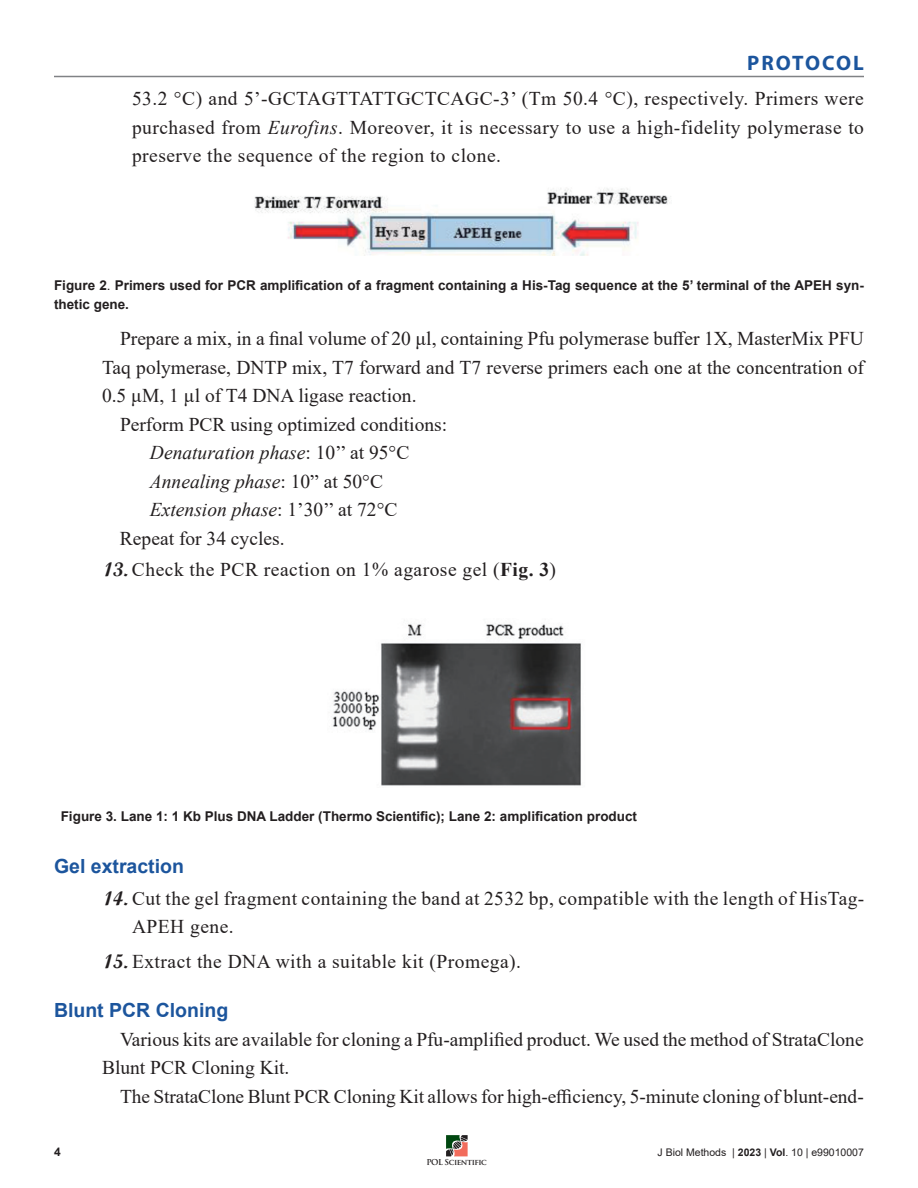
<style>
.page{position:relative;width:918px;height:1188px;background:#fff}
.page>*{position:absolute;margin:0;border:0;box-sizing:border-box;transform-origin:0 0}
.t1{font:700 21px "Myriad Pro";letter-spacing:.09em;color:#1c559d}
.t2{font:19.5px/28.5px "Times New Roman";color:#231f20;text-align:justify}
.t3{font:19.5px/28.5px "Times New Roman";letter-spacing:.025em;color:#231f20}
.t4{font:italic 19.5px "Times New Roman";color:#231f20}
.t5{font:700 19.5px "Arial";color:#1c559d}
.t6{font:700 13.5px/19.5px "Arial";color:#231f20}
.t7{font:700 12px "Arial";color:#231f20}
.t8{font:10.5px "Arial";color:#231f20}
.t9{font:700 7.95px "Trajan Pro";letter-spacing:-.05em;color:#231f20}
.s1{font-style:italic}
.s2{font-weight:400}
.s3{font-style:normal}
.s4{font-family:"Script MT Bold"}
.s5{font-weight:700}
</style>
<div class="page">
<svg style="left:446px;top:1135px;width:22px;height:21px"></svg>
<hr style="left:54px;top:76px;width:810px;height:1px;background:#808285">
<img style="left:254px;top:188px;width:417px;height:67px">
<img style="left:332px;top:623px;width:250px;height:163px">
<p class="t1" style="left:747px;top:49px;width:118px">PROTOCOL</p>
<p class="t2" style="left:132px;top:84px;width:734px">53.2 °C) and 5’-GCTAGTTATTGCTCAGC-3’ (Tm 50.4 °C), respectively. Primers were purchased from <span class="s1">Eurofins</span>. Moreover, it is necessary to use a high-fidelity polymerase to preserve the sequence of the region to clone.</p>
<p class="t6" style="left:54px;top:275px;width:811px">Figure 2<span class="s2">.</span> Primers used for PCR amplification of a fragment containing a His-Tag sequence at the 5’ terminal of the APEH syn&shy;thetic gene.</p>
<p class="t2" style="left:120px;top:324px;width:745px">Prepare a mix, in a final volume of 20 μl, containing Pfu polymerase buffer 1X, MasterMix PFU</p>
<p class="t2" style="left:102px;top:352px;width:764px">Taq polymerase, DNTP mix, T7 forward and T7 reverse primers each one at the concentration of</p>
<p class="t2" style="left:102px;top:381px;width:316px">0.5 μM, 1 μl of T4 DNA ligase reaction.</p>
<p class="t2" style="left:120px;top:409px;width:329px">Perform PCR using optimized conditions:</p>
<p class="t4" style="left:150px;top:439px;width:261px">Denaturation phase<span class="s3">: 10’’ at 95°C</span></p>
<p class="t4" style="left:150px;top:468px;width:235px">Annealing phase<span class="s3">: 10” at 50°C</span></p>
<p class="t4" style="left:150px;top:496px;width:249px">Extension phase<span class="s3">: 1’30’’ at 72°C</span></p>
<p class="t2" style="left:120px;top:523px;width:166px">Repeat for 34 cycles.</p>
<p class="t3" style="left:105px;top:555px;width:453px"><span class="s4">13.</span> Check the PCR reaction on 1% agarose gel (<span class="s5">Fig. 3</span>)</p>
<p class="t6" style="left:61px;top:807px;width:578px">Figure 3. Lane 1: 1 Kb Plus DNA Ladder (Thermo Scientific); Lane 2: amplification product</p>
<p class="t5" style="left:54px;top:853px;width:132px">Gel extraction</p>
<p class="t3" style="left:132px;top:884px;width:734px;text-indent:-27px"><span class="s4">14.</span> Cut the gel fragment containing the band at 2532 bp, compatible with the length of HisTag-<br>APEH gene.</p>
<p class="t3" style="left:105px;top:947px;width:418px"><span class="s4">15.</span> Extract the DNA with a suitable kit (Promega).</p>
<p class="t5" style="left:54px;top:997px;width:176px">Blunt PCR Cloning</p>
<p class="t2" style="left:102px;top:1025px;width:763px;text-indent:18px">Various kits are available for cloning a Pfu-amplified product. We used the method of StrataClone<br>Blunt PCR Cloning Kit.</p>
<p class="t2" style="left:120px;top:1082px;width:745px">The StrataClone Blunt PCR Cloning Kit allows for high-efficiency, 5-minute cloning of blunt-end-</p>
<p class="t7" style="left:54px;top:1143px;width:8px">4</p>
<p class="t8" style="left:658px;top:1145px;width:208px">J Biol Methods | <span class="s5">2023</span> | <span class="s5">Vol</span>. 10 | e99010007</p>
<p class="t9" style="left:427px;top:1158px;width:62px">POL Scientific</p>
</div>
